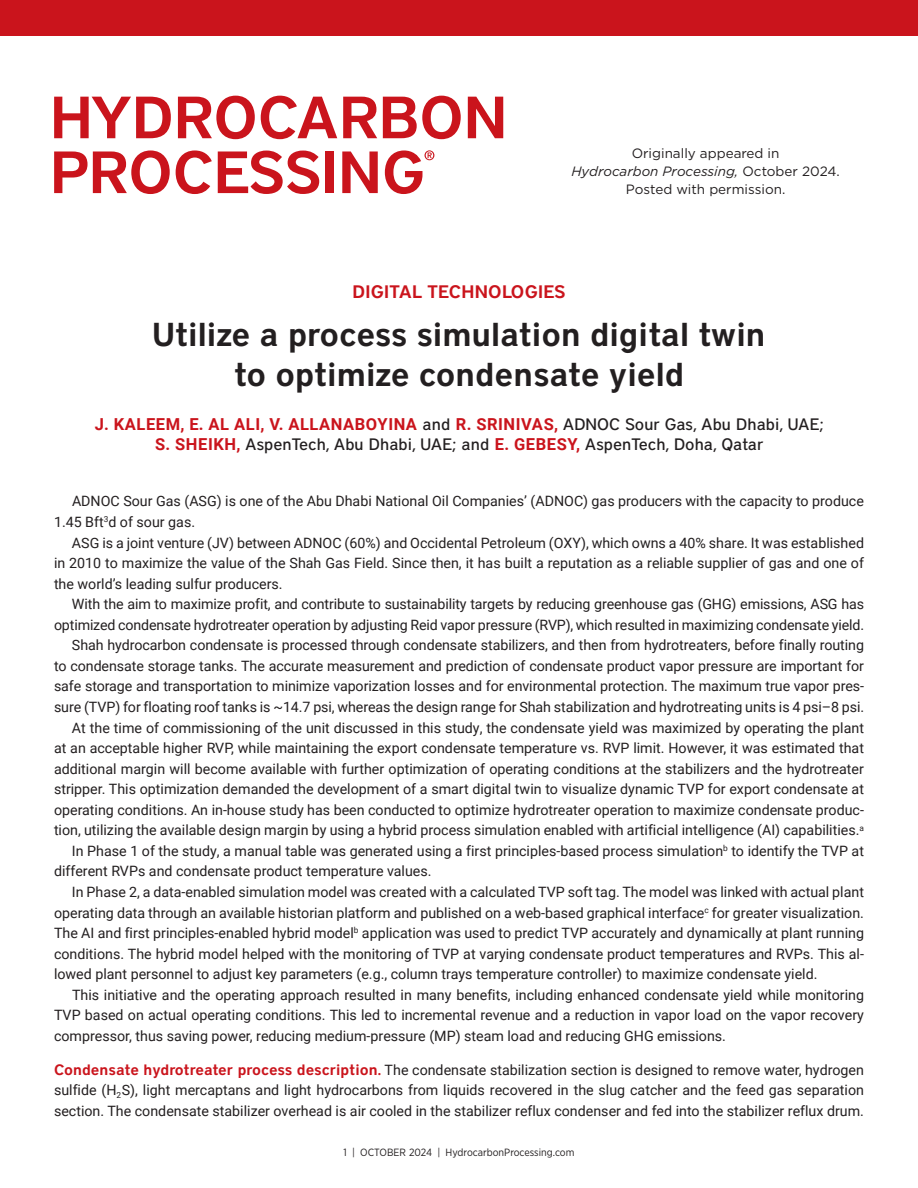
<style>
.page{position:relative;width:918px;height:1188px;background:#fff}
.page>*{position:absolute;margin:0;border:0;box-sizing:border-box;transform-origin:0 0}
.t1{font:600 33px/39.3px "District";color:#231f20;text-align:center}
.t2{font:600 18px "District";letter-spacing:.015em;color:#ca141c}
.t3{font:700 16.5px "Roboto";letter-spacing:.035em;color:#ca141c}
.t4{font:500 16.5px "District";color:#231f20}
.t5{font:14.25px/20.5px "Roboto";color:#231f20;text-align:justify}
.t6{font:13.5px/18px "Gotham";color:#231f20;text-align:center}
.t7{font:10.5px "Gotham Narrow";color:#231f20}
.s1{font-style:italic}
.s2{font-family:"District";font-weight:500;color:#231f20}
.s3{font-family:"Roboto";font-weight:700;color:#ca141c}
.s4{font-family:"District";font-weight:600;font-size:15px;color:#ca141c}
</style>
<div class="page">
<svg style="left:54px;top:97px;width:117px;height:41px"></svg>
<svg style="left:178px;top:96px;width:77px;height:43px"></svg>
<svg style="left:261px;top:96px;width:76px;height:43px"></svg>
<svg style="left:343px;top:97px;width:34px;height:41px"></svg>
<svg style="left:383px;top:96px;width:78px;height:43px"></svg>
<svg style="left:468px;top:97px;width:35px;height:41px"></svg>
<svg style="left:54px;top:150px;width:116px;height:44px"></svg>
<svg style="left:176px;top:150px;width:36px;height:44px"></svg>
<svg style="left:218px;top:151px;width:101px;height:43px"></svg>
<div style="left:326px;top:151px;width:8px;height:42px;background:#ca141c"></div>
<svg style="left:342px;top:151px;width:36px;height:42px"></svg>
<svg style="left:385px;top:150px;width:49px;height:44px"></svg>
<div style="left:0;top:0;width:918px;height:36px;background:#ca141c"></div>
<p class="t6" style="left:571px;top:144px;width:270px">Originally appeared in<br><span class="s1">Hydrocarbon Processing,</span> October 2024.<br>Posted with permission.</p>
<p class="t2" style="left:353px;top:281px;width:214px">DIGITAL TECHNOLOGIES</p>
<h1 class="t1" style="left:152px;top:315px;width:615px">Utilize a process simulation digital twin to optimize condensate yield</h1>
<p class="t3" style="left:95px;top:412px;width:730px">J. KALEEM, E. AL ALI, V. ALLANABOYINA <span class="s2">and</span> R. SRINIVAS, <span class="s2">ADNOC Sour Gas, Abu Dhabi, UAE;</span></p>
<p class="t4" style="left:155px;top:434px;width:610px"><span class="s3">S. SHEIKH,</span> AspenTech, Abu Dhabi, UAE; and <span class="s3">E. GEBESY,</span> AspenTech, Doha, Qatar</p>
<p class="t5" style="left:54px;top:491px;width:811px;text-indent:18px">ADNOC Sour Gas (ASG) is one of the Abu Dhabi National Oil Companies’ (ADNOC) gas producers with the capacity to produce<br>1.45 Bft<sup>3</sup>d of sour gas.</p>
<p class="t5" style="left:54px;top:532px;width:812px;text-indent:18px">ASG is a joint venture (JV) between ADNOC (60%) and Occidental Petroleum (OXY), which owns a 40% share. It was established in 2010 to maximize the value of the Shah Gas Field. Since then, it has built a reputation as a reliable supplier of gas and one of the world’s leading sulfur producers.</p>
<p class="t5" style="left:72px;top:593px;width:794px">With the aim to maximize profit, and contribute to sustainability targets by reducing greenhouse gas (GHG) emissions, ASG has</p>
<p class="t5" style="left:54px;top:614px;width:812px">optimized condensate hydrotreater operation by adjusting Reid vapor pressure (RVP), which resulted in maximizing condensate yield.</p>
<p class="t5" style="left:72px;top:634px;width:794px">Shah hydrocarbon condensate is processed through condensate stabilizers, and then from hydrotreaters, before finally routing</p>
<p class="t5" style="left:54px;top:655px;width:812px">to condensate storage tanks. The accurate measurement and prediction of condensate product vapor pressure are important for</p>
<p class="t5" style="left:54px;top:676px;width:812px">safe storage and transportation to minimize vaporization losses and for environmental protection. The maximum true vapor pres-</p>
<p class="t5" style="left:54px;top:696px;width:812px">sure (TVP) for floating roof tanks is ~14.7 psi, whereas the design range for Shah stabilization and hydrotreating units is 4 psi–8 psi.</p>
<p class="t5" style="left:72px;top:717px;width:794px">At the time of commissioning of the unit discussed in this study, the condensate yield was maximized by operating the plant</p>
<p class="t5" style="left:54px;top:737px;width:812px">at an acceptable higher RVP, while maintaining the export condensate temperature vs. RVP limit. However, it was estimated that</p>
<p class="t5" style="left:54px;top:758px;width:811px">additional margin will become available with further optimization of operating conditions at the stabilizers and the hydrotreater</p>
<p class="t5" style="left:54px;top:778px;width:812px">stripper. This optimization demanded the development of a smart digital twin to visualize dynamic TVP for export condensate at</p>
<p class="t5" style="left:54px;top:799px;width:811px">operating conditions. An in-house study has been conducted to optimize hydrotreater operation to maximize condensate produc-</p>
<p class="t5" style="left:54px;top:819px;width:811px">tion, utilizing the available design margin by using a hybrid process simulation enabled with artificial intelligence (AI) capabilities.<sup>a</sup></p>
<p class="t5" style="left:72px;top:840px;width:794px">In Phase 1 of the study, a manual table was generated using a first principles-based process simulation<sup>b</sup> to identify the TVP at</p>
<p class="t5" style="left:54px;top:861px;width:379px">different RVPs and condensate product temperature values.</p>
<p class="t5" style="left:72px;top:881px;width:794px">In Phase 2, a data-enabled simulation model was created with a calculated TVP soft tag. The model was linked with actual plant</p>
<p class="t5" style="left:54px;top:902px;width:812px">operating data through an available historian platform and published on a web-based graphical interface<sup>c</sup> for greater visualization.</p>
<p class="t5" style="left:54px;top:922px;width:811px">The AI and first principles-enabled hybrid model<sup>b</sup> application was used to predict TVP accurately and dynamically at plant running</p>
<p class="t5" style="left:54px;top:943px;width:812px">conditions. The hybrid model helped with the monitoring of TVP at varying condensate product temperatures and RVPs. This al-</p>
<p class="t5" style="left:54px;top:963px;width:765px">lowed plant personnel to adjust key parameters (e.g., column trays temperature controller) to maximize condensate yield.</p>
<p class="t5" style="left:72px;top:984px;width:793px">This initiative and the operating approach resulted in many benefits, including enhanced condensate yield while monitoring</p>
<p class="t5" style="left:54px;top:1004px;width:811px">TVP based on actual operating conditions. This led to incremental revenue and a reduction in vapor load on the vapor recovery</p>
<p class="t5" style="left:54px;top:1025px;width:674px">compressor, thus saving power, reducing medium-pressure (MP) steam load and reducing GHG emissions.</p>
<p class="t5" style="left:54px;top:1059px;width:812px"><span class="s4">Condensate hydrotreater process description.</span> The condensate stabilization section is designed to remove water, hydrogen sulfide (H<sub>2</sub>S), light mercaptans and light hydrocarbons from liquids recovered in the slug catcher and the feed gas separation section. The condensate stabilizer overhead is air cooled in the stabilizer reflux condenser and fed into the stabilizer reflux drum.</p>
<p class="t7" style="left:344px;top:1146px;width:232px">1 | OCTOBER 2024 | HydrocarbonProcessing.com</p>
</div>
